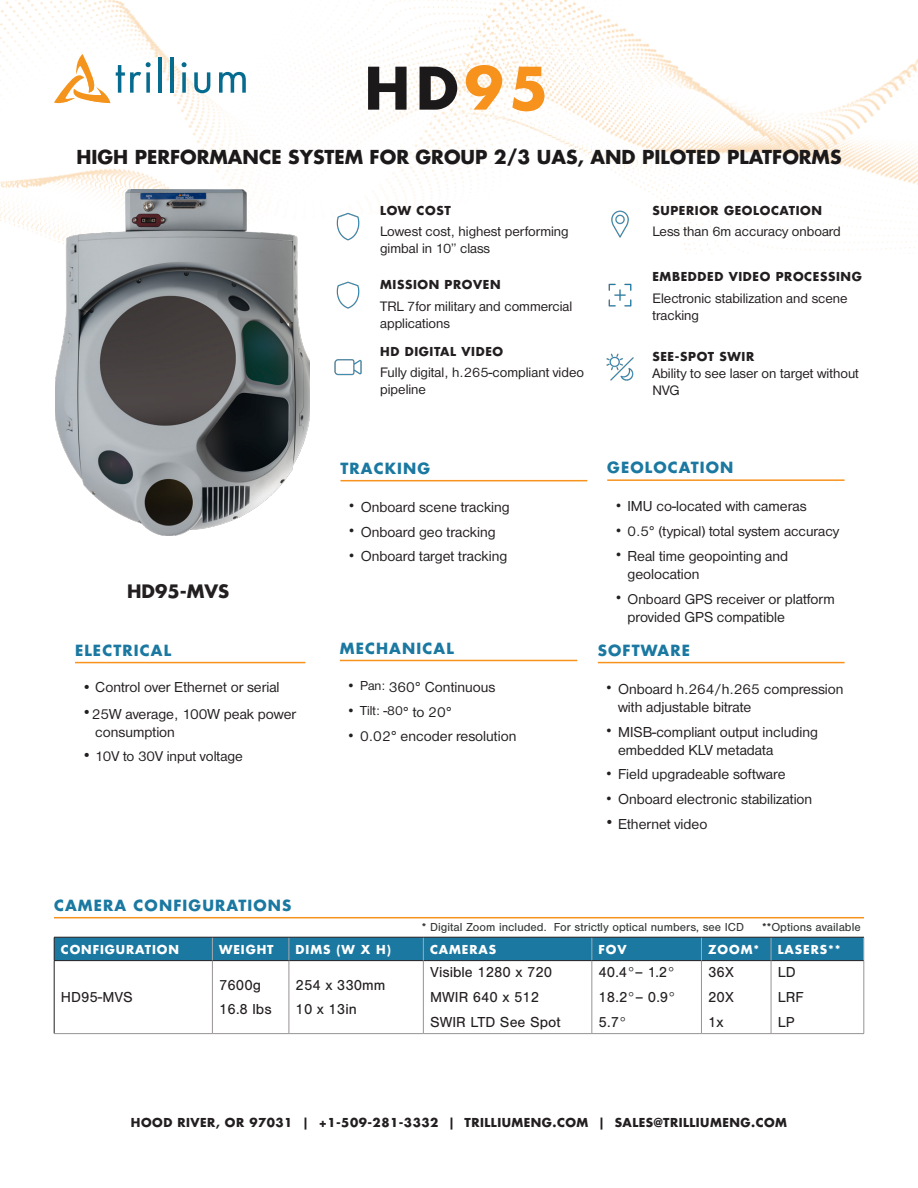
<style>
.page{position:relative;width:918px;height:1188px;background:#fff}
.page>*{position:absolute;margin:0;border:0;box-sizing:border-box;transform-origin:0 0}
.Product_Name_H1{font:700 57px "Futura Std";color:#1c191a}
.Product_Description_H2{font:700 18.75px "Futura Std";color:#1c191a}
.t1{font:700 18px "Futura Std";color:#231f20}
.body_bullets{font:15px/18px "Nimbus Sans DOT";color:#231f20}
.table_body{font:15px "Nimbus San";color:#231f20}
.H3_dark{font:700 15px "Futura Std";letter-spacing:.075em;color:#1a78a1}
.body_bullets-2{font:14.7px "Nimbus Sans DOT";color:#231f20}
.body_indent-dark{font:14.25px/17.1px "Nimbus Sans DOT";color:#231f20}
.body_bullets-3{font:13.5px "Nimbus Sans DOT";color:#231f20}
.H3_Product_Highlight_indent_-_dark{font:700 12px "Futura Std";letter-spacing:.05em;color:#231f20}
.t2{font:12px "Nimbus San";color:#343637}
.H4_dark{font:700 12px "Futura Std";letter-spacing:.075em;color:#fff}
.s1{color:#f7931d}
.s2{font-size:15px}
.s3{font-size:13.5px}
</style>
<div class="page">
<img style="left:0;top:0;width:918px;height:254px">
<svg style="left:116px;top:62px;width:35px;height:31px"></svg>
<hr style="left:158px;top:57px;width:4px;height:36px;background:#056b8f">
<hr style="left:170px;top:57px;width:4px;height:36px;background:#056b8f">
<svg style="left:182px;top:62px;width:5px;height:31px"></svg>
<svg style="left:194px;top:72px;width:16px;height:21px"></svg>
<svg style="left:219px;top:72px;width:27px;height:21px"></svg>
<svg style="left:54px;top:54px;width:56px;height:51px"></svg>
<hr style="left:340px;top:660px;width:237px;height:1px;background:#f7931d">
<hr style="left:75px;top:662px;width:230px;height:1px;background:#f7931d">
<hr style="left:598px;top:662px;width:247px;height:1px;background:#f7931d">
<hr style="left:341px;top:480px;width:246px;height:1px;background:#f7931d">
<hr style="left:607px;top:479px;width:238px;height:2px;background:#f7931d">
<hr style="left:54px;top:917px;width:810px;height:1px;background:#f7931d">
<div style="left:54px;top:937px;width:811px;height:24px;background:#1a78a1"></div>
<hr style="left:212px;top:937px;width:77px;height:1px;background:#231f20">
<hr style="left:289px;top:937px;width:134px;height:1px;background:#231f20">
<hr style="left:423px;top:937px;width:169px;height:1px;background:#231f20">
<hr style="left:592px;top:937px;width:109px;height:1px;background:#231f20">
<hr style="left:701px;top:937px;width:70px;height:1px;background:#231f20">
<hr style="left:771px;top:937px;width:93px;height:1px;background:#231f20">
<hr style="left:54px;top:961px;width:1px;height:72px;background:#231f20">
<hr style="left:212px;top:961px;width:1px;height:72px;background:#979395">
<hr style="left:289px;top:961px;width:1px;height:72px;background:#979395">
<hr style="left:423px;top:961px;width:1px;height:72px;background:#979395">
<hr style="left:592px;top:961px;width:1px;height:72px;background:#979395">
<hr style="left:701px;top:961px;width:1px;height:72px;background:#979395">
<hr style="left:771px;top:961px;width:1px;height:72px;background:#979395">
<hr style="left:864px;top:961px;width:1px;height:72px;background:#979395">
<hr style="left:54px;top:1033px;width:158px;height:1px;background:#979395">
<hr style="left:212px;top:1033px;width:77px;height:1px;background:#979395">
<hr style="left:289px;top:1033px;width:134px;height:1px;background:#979395">
<hr style="left:423px;top:1033px;width:169px;height:1px;background:#979395">
<hr style="left:592px;top:1033px;width:109px;height:1px;background:#979395">
<hr style="left:701px;top:1033px;width:70px;height:1px;background:#979395">
<hr style="left:771px;top:1033px;width:93px;height:1px;background:#979395">
<img style="left:334px;top:359px;width:28px;height:17px">
<img style="left:608px;top:283px;width:24px;height:24px">
<img style="left:55px;top:190px;width:255px;height:346px">
<img style="left:598px;top:202px;width:44px;height:43px">
<img style="left:606px;top:353px;width:28px;height:28px">
<img style="left:326px;top:205px;width:43px;height:43px">
<img style="left:336px;top:281px;width:24px;height:28px">
<p class="Product_Name_H1" style="left:364px;top:50px;width:185px">HD<span class="s1">95</span></p>
<p class="Product_Description_H2" style="left:76px;top:144px;width:767px">HIGH PERFORMANCE SYSTEM FOR GROUP 2/3 UAS, AND PILOTED PLATFORMS</p>
<p class="t1" style="left:127px;top:579px;width:104px">HD95-MVS</p>
<p class="H3_dark" style="left:75px;top:640px;width:98px">ELECTRICAL</p>
<p class="body_bullets" style="left:82px;top:679px;width:199px">• Control over Ethernet or serial</p>
<p class="body_bullets" style="left:95px;top:705px;width:202px;text-indent:-14px">•25W average, 100W peak power consumption</p>
<p class="body_bullets-2" style="left:82px;top:748px;width:163px"><span class="s2">•</span> 10V to 30V input voltage</p>
<p class="H3_Product_Highlight_indent_-_dark" style="left:380px;top:202px;width:72px">LOW COST</p>
<p class="body_indent-dark" style="left:380px;top:223px;width:190px">Lowest cost, highest performing gimbal in 10” class</p>
<p class="H3_Product_Highlight_indent_-_dark" style="left:380px;top:277px;width:122px">MISSION PROVEN</p>
<p class="body_indent-dark" style="left:380px;top:297px;width:194px">TRL 7for military and commercial applications</p>
<p class="H3_Product_Highlight_indent_-_dark" style="left:380px;top:343px;width:125px">HD DIGITAL VIDEO</p>
<p class="body_indent-dark" style="left:380px;top:364px;width:205px">Fully digital, h.265-compliant video pipeline</p>
<p class="H3_Product_Highlight_indent_-_dark" style="left:652px;top:202px;width:171px">SUPERIOR GEOLOCATION</p>
<p class="body_indent-dark" style="left:652px;top:223px;width:190px">Less than 6m accuracy onboard</p>
<p class="H3_Product_Highlight_indent_-_dark" style="left:652px;top:269px;width:211px">EMBEDDED VIDEO PROCESSING</p>
<p class="body_indent-dark" style="left:652px;top:290px;width:197px">Electronic stabilization and scene tracking</p>
<p class="H3_Product_Highlight_indent_-_dark" style="left:652px;top:349px;width:103px">SEE-SPOT SWIR</p>
<p class="body_indent-dark" style="left:652px;top:365px;width:208px">Ability to see laser on target without<br>NVG</p>
<p class="H3_dark" style="left:341px;top:458px;width:91px">TRACKING</p>
<p class="body_bullets" style="left:347px;top:498px;width:164px"><span class="s3">•</span> Onboard scene tracking</p>
<p class="body_bullets" style="left:347px;top:523px;width:150px"><span class="s3">•</span> Onboard geo tracking</p>
<p class="body_bullets" style="left:347px;top:548px;width:162px"><span class="s3">•</span> Onboard target tracking</p>
<p class="H3_dark" style="left:340px;top:638px;width:115px">MECHANICAL</p>
<p class="body_bullets" style="left:347px;top:678px;width:150px"><span class="s3">• Pan:</span> 360° Continuous</p>
<p class="body_bullets-3" style="left:347px;top:703px;width:107px">• Tilt: -80<span class="s2">° to 20°</span></p>
<p class="body_bullets" style="left:347px;top:727px;width:171px"><span class="s3">•</span> 0.02° encoder resolution</p>
<p class="H3_dark" style="left:607px;top:458px;width:128px">GEOLOCATION</p>
<p class="body_bullets" style="left:614px;top:498px;width:194px"><span class="s3">•</span> IMU co-located with cameras</p>
<p class="body_bullets-2" style="left:614px;top:523px;width:227px"><span class="s3">•</span> 0.5° (typical) total system accuracy</p>
<p class="body_bullets" style="left:628px;top:547px;width:162px;text-indent:-14px"><span class="s3">•</span> Real time geopointing and geolocation</p>
<p class="body_bullets-2" style="left:614px;top:591px;width:222px"><span class="s3">•</span> Onboard GPS receiver <span class="s2">or platform</span></p>
<p class="body_bullets" style="left:628px;top:608px;width:159px">provided GPS compatible</p>
<p class="H3_dark" style="left:598px;top:640px;width:94px">SOFTWARE</p>
<p class="body_bullets" style="left:618px;top:680px;width:227px;text-indent:-14px"><span class="s3">•</span> Onboard h.264/h.265 compression with adjustable bitrate</p>
<p class="body_bullets" style="left:618px;top:723px;width:201px;text-indent:-14px"><span class="s3">•</span> MISB-compliant output including embedded KLV metadata</p>
<p class="body_bullets" style="left:605px;top:766px;width:183px"><span class="s3">•</span> Field upgradeable software</p>
<p class="body_bullets" style="left:605px;top:790px;width:209px"><span class="s3">•</span> Onboard electronic stabilization</p>
<p class="body_bullets" style="left:605px;top:815px;width:104px">• Ethernet video</p>
<p class="H3_dark" style="left:54px;top:895px;width:239px">CAMERA CONFIGURATIONS</p>
<p class="H4_dark" style="left:61px;top:941px;width:120px">CONFIGURATION</p>
<p class="H4_dark" style="left:219px;top:941px;width:56px">WEIGHT</p>
<p class="H4_dark" style="left:296px;top:941px;width:97px">DIMS (W X H)</p>
<p class="H4_dark" style="left:430px;top:941px;width:68px">CAMERAS</p>
<p class="H4_dark" style="left:599px;top:941px;width:30px">FOV</p>
<p class="H4_dark" style="left:708px;top:941px;width:52px">ZOOM*</p>
<p class="H4_dark" style="left:778px;top:941px;width:64px">LASERS**</p>
<p class="table_body" style="left:61px;top:989px;width:73px">HD95-MVS</p>
<p class="t2" style="left:422px;top:921px;width:324px">* Digital Zoom included. For strictly optical numbers, see ICD</p>
<p class="t2" style="left:762px;top:921px;width:100px">**Options available</p>
<p class="table_body" style="left:430px;top:964px;width:124px">Visible 1280 x 720</p>
<p class="table_body" style="left:430px;top:989px;width:111px">MWIR 640 x 512</p>
<p class="table_body" style="left:430px;top:1014px;width:132px">SWIR LTD See Spot</p>
<p class="table_body" style="left:599px;top:964px;width:78px">40.4°– 1.2°</p>
<p class="table_body" style="left:599px;top:989px;width:79px">18.2°– 0.9°</p>
<p class="table_body" style="left:599px;top:1014px;width:30px">5.7°</p>
<p class="table_body" style="left:708px;top:964px;width:27px">36X</p>
<p class="table_body" style="left:708px;top:989px;width:27px">20X</p>
<p class="table_body" style="left:708px;top:1014px;width:17px">1x</p>
<p class="table_body" style="left:778px;top:964px;width:20px">LD</p>
<p class="table_body" style="left:778px;top:989px;width:28px">LRF</p>
<p class="table_body" style="left:778px;top:1014px;width:19px">LP</p>
<p class="table_body" style="left:219px;top:977px;width:43px">7600g</p>
<p class="table_body" style="left:219px;top:1001px;width:54px">16.8 lbs</p>
<p class="table_body" style="left:296px;top:977px;width:91px">254 x 330mm</p>
<p class="table_body" style="left:296px;top:1001px;width:63px">10 x 13in</p>
<p class="H3_Product_Highlight_indent_-_dark" style="left:131px;top:1115px;width:658px">HOOD RIVER, OR 97031 | +1-509-281-3332 | TRILLIUMENG.COM | SALES@TRILLIUMENG.COM</p>
</div>
